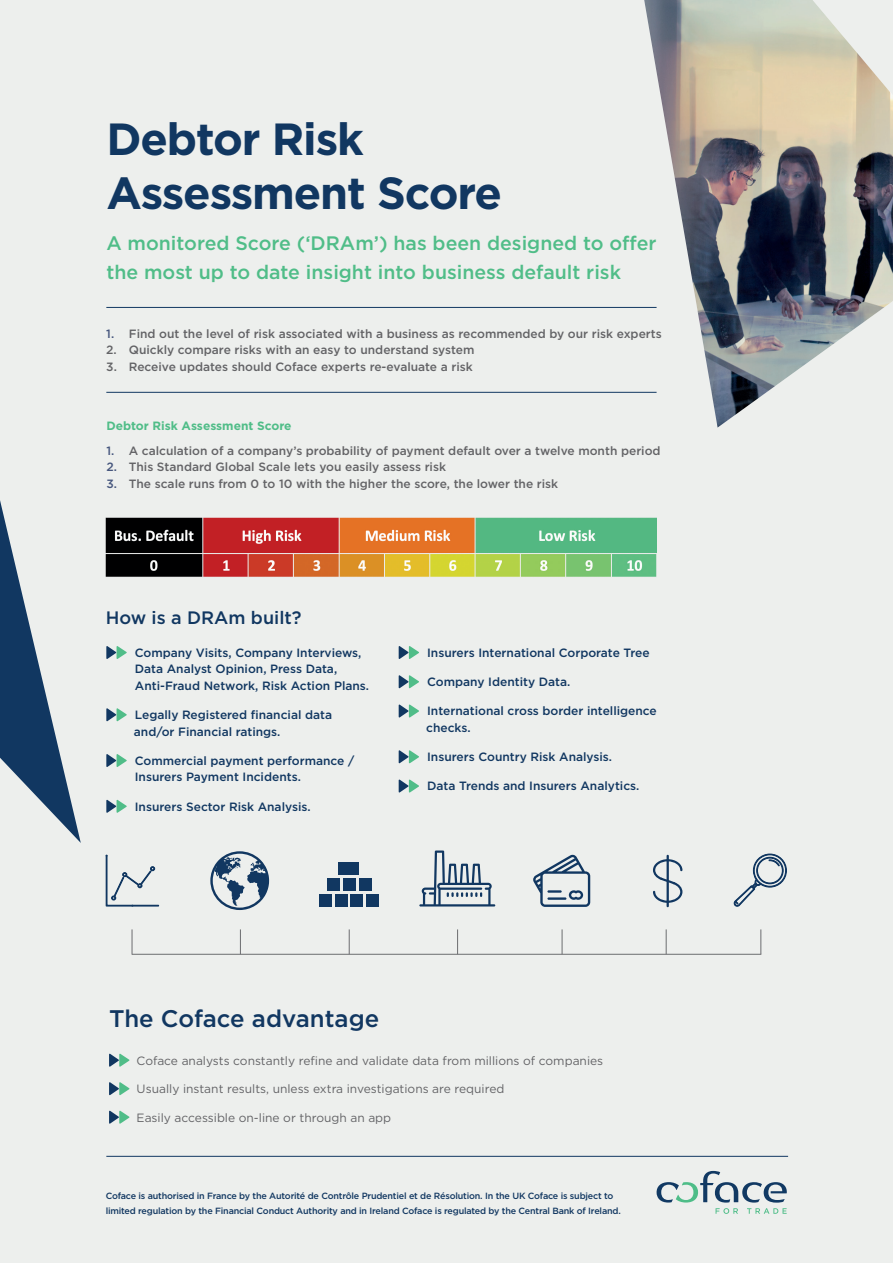
<style>
.page{position:relative;width:893px;height:1263px;background:#edefed}
.page>*{position:absolute;margin:0;border:0;box-sizing:border-box;transform-origin:0 0}
.t1{font:700 45px/54px "Gotham";letter-spacing:-.025em;color:#113761}
.t2{font:500 24px "Gotham";color:#113761}
.t3{font:500 19.5px/28.5px "Gotham";color:#50bd88}
.t4{font:500 18px "Gotham";color:#113761}
.t5{font:500 12px/16.5px "Gotham";color:#113761}
.t6{font:500 12px "Gotham";color:#636366}
.t7{font:12px "Gotham";color:#636366}
.t8{font:700 12px "Gotham";color:#50bd88}
.t9{font:500 9px/15px "Gotham";letter-spacing:-.02em;color:#113761}
.s1{color:#46567d}
</style>
<div class="page">
<svg style="left:0;top:500px;width:81px;height:343px"></svg>
<hr style="left:106px;top:392px;width:551px;height:1px;background:#113761">
<hr style="left:106px;top:307px;width:551px;height:1px;background:#113761">
<svg style="left:106px;top:646px;width:21px;height:13px"></svg>
<svg style="left:106px;top:708px;width:21px;height:13px"></svg>
<svg style="left:106px;top:754px;width:21px;height:13px"></svg>
<svg style="left:106px;top:799px;width:21px;height:14px"></svg>
<svg style="left:399px;top:646px;width:20px;height:13px"></svg>
<svg style="left:399px;top:675px;width:20px;height:13px"></svg>
<svg style="left:399px;top:704px;width:20px;height:14px"></svg>
<svg style="left:399px;top:750px;width:20px;height:13px"></svg>
<svg style="left:399px;top:779px;width:20px;height:14px"></svg>
<hr style="left:667px;top:855px;width:2px;height:52px;background:#113761">
<svg style="left:653px;top:859px;width:29px;height:44px"></svg>
<svg style="left:533px;top:855px;width:57px;height:52px"></svg>
<hr style="left:547px;top:890px;width:15px;height:3px;background:#113761">
<hr style="left:547px;top:897px;width:19px;height:3px;background:#113761">
<svg style="left:734px;top:853px;width:53px;height:54px"></svg>
<svg style="left:419px;top:850px;width:76px;height:56px"></svg>
<svg style="left:105px;top:854px;width:55px;height:53px"></svg>
<svg style="left:210px;top:851px;width:59px;height:59px"></svg>
<svg style="left:240px;top:929px;width:1px;height:25px"></svg>
<svg style="left:760px;top:929px;width:1px;height:25px"></svg>
<svg style="left:666px;top:929px;width:1px;height:25px"></svg>
<svg style="left:562px;top:929px;width:1px;height:25px"></svg>
<svg style="left:457px;top:929px;width:1px;height:25px"></svg>
<svg style="left:349px;top:929px;width:1px;height:25px"></svg>
<hr style="left:132px;top:954px;width:629px;height:1px;background:#6c6d70">
<svg style="left:132px;top:929px;width:1px;height:26px"></svg>
<div style="left:319px;top:894px;width:12px;height:12px;background:#113761"></div>
<div style="left:327px;top:878px;width:12px;height:12px;background:#113761"></div>
<div style="left:335px;top:894px;width:12px;height:12px;background:#113761"></div>
<div style="left:343px;top:878px;width:12px;height:12px;background:#113761"></div>
<div style="left:339px;top:862px;width:20px;height:12px;background:#113761"></div>
<div style="left:351px;top:894px;width:12px;height:12px;background:#113761"></div>
<div style="left:359px;top:878px;width:12px;height:12px;background:#113761"></div>
<div style="left:367px;top:894px;width:12px;height:12px;background:#113761"></div>
<svg style="left:657px;top:1171px;width:130px;height:31px"></svg>
<svg style="left:716px;top:1208px;width:22px;height:6px"></svg>
<svg style="left:747px;top:1208px;width:40px;height:6px"></svg>
<hr style="left:106px;top:1156px;width:682px;height:1px;background:#113761">
<img style="left:644px;top:0;width:249px;height:428px">
<img style="left:106px;top:517px;width:551px;height:60px">
<svg style="left:109px;top:1053px;width:20px;height:14px"></svg>
<svg style="left:109px;top:1082px;width:20px;height:13px"></svg>
<svg style="left:109px;top:1110px;width:20px;height:14px"></svg>
<h1 class="t1" style="left:106px;top:112px;width:397px">Debtor Risk<br>Assessment Score</h1>
<h3 class="t3" style="left:106px;top:229px;width:552px">A monitored Score (‘DRAm’) has been designed to offer the most up to date insight into business default risk</h3>
<p class="t6" style="left:106px;top:326px;width:557px"><span class="s1">1.</span> Find out the level of risk associated with a business as recommended by our risk experts</p>
<p class="t6" style="left:106px;top:342px;width:370px">2. Quickly compare risks with an easy to understand system</p>
<p class="t6" style="left:106px;top:359px;width:368px">3. Receive updates should Coface experts re-evaluate a risk</p>
<p class="t8" style="left:106px;top:418px;width:187px">Debtor Risk Assessment Score</p>
<p class="t6" style="left:106px;top:443px;width:556px"><span class="s1">1.</span> A calculation of a company’s probability of payment default over a twelve month period</p>
<p class="t6" style="left:106px;top:459px;width:341px"><span class="s1">2.</span> This Standard Global Scale lets you easily assess risk</p>
<p class="t6" style="left:106px;top:476px;width:453px"><span class="s1">3.</span> The scale runs from 0 to 10 with the higher the score, the lower the risk</p>
<h3 class="t4" style="left:106px;top:606px;width:197px">How is a DRAm built?</h3>
<p class="t5" style="left:135px;top:644px;width:236px">Company Visits, Company Interviews,<br>Data Analyst Opinion, Press Data,<br>Anti-Fraud Network, Risk Action Plans.</p>
<p class="t5" style="left:134px;top:706px;width:200px">Legally Registered financial data and/or Financial ratings.</p>
<p class="t5" style="left:135px;top:752px;width:221px">Commercial payment performance /<br>Insurers Payment Incidents.</p>
<p class="t5" style="left:135px;top:798px;width:177px">Insurers Sector Risk Analysis.</p>
<p class="t5" style="left:427px;top:644px;width:224px">Insurers International Corporate Tree</p>
<p class="t5" style="left:427px;top:673px;width:145px">Company Identity Data.</p>
<p class="t5" style="left:426px;top:703px;width:232px">International cross border intelligence checks.</p>
<p class="t5" style="left:427px;top:748px;width:187px">Insurers Country Risk Analysis.</p>
<p class="t5" style="left:427px;top:778px;width:214px">Data Trends and Insurers Analytics.</p>
<h2 class="t2" style="left:109px;top:1003px;width:272px">The Coface advantage</h2>
<p class="t7" style="left:137px;top:1052px;width:468px">Coface analysts constantly refine and validate data from millions of companies</p>
<p class="t7" style="left:137px;top:1081px;width:369px">Usually instant results, unless extra investigations are required</p>
<p class="t7" style="left:137px;top:1109px;width:256px">Easily accessible on-line or through an app</p>
<p class="t9" style="left:106px;top:1188px;width:517px">Coface is authorised in France by the Autorité de Contrôle Prudentiel et de Résolution. In the UK Coface is subject to limited regulation by the Financial Conduct Authority and in Ireland Coface is regulated by the Central Bank of Ireland.</p>
</div>
